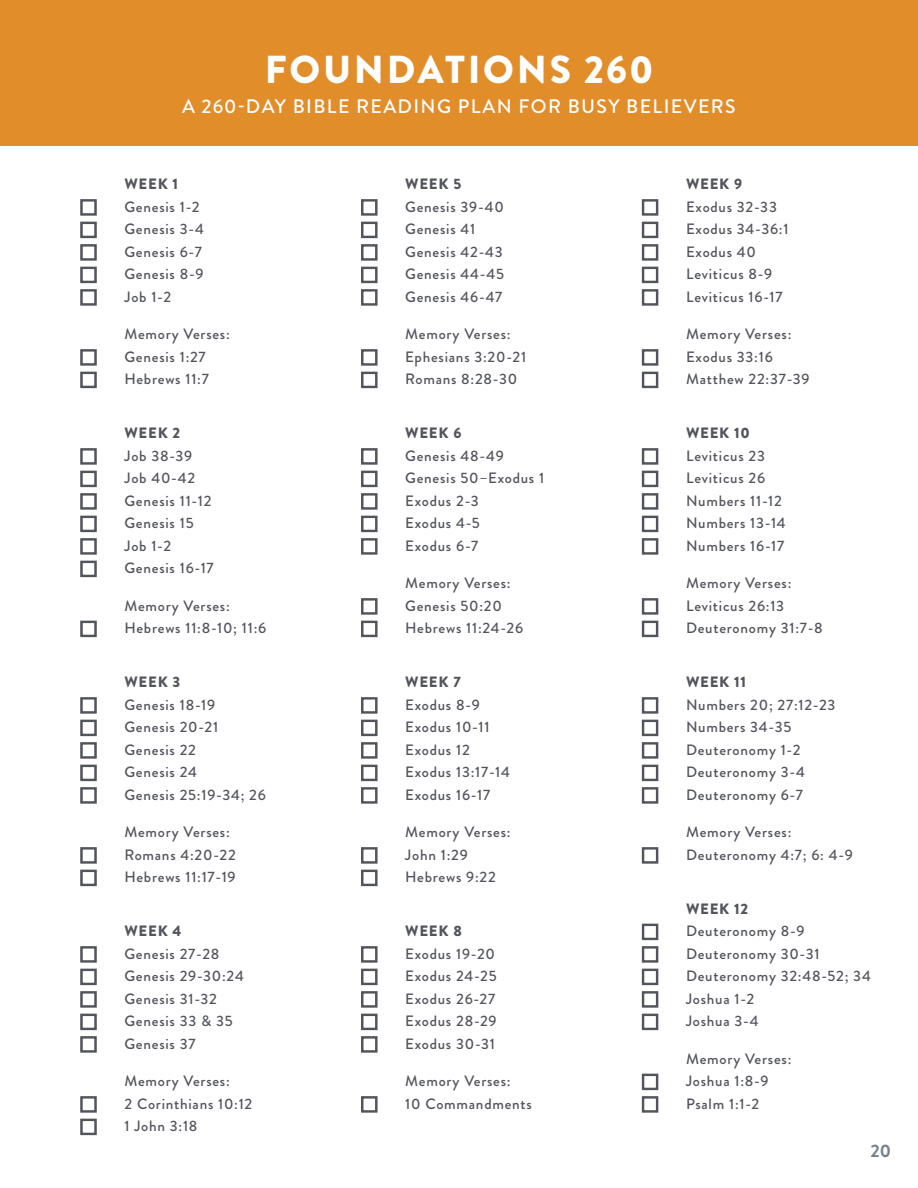
<style>
.page{position:relative;width:918px;height:1188px;background:#fff}
.page>*{position:absolute;margin:0;border:0;box-sizing:border-box;transform-origin:0 0}
.t1{font:900 39px "Brandon Grotesque";letter-spacing:.07em;color:#fff}
.t2{font:500 19.5px "Brandon Grotesque";letter-spacing:.07em;color:#fff}
.t3{font:700 18px "Brandon Grotesque";color:#78818b}
.t4{font:500 15px/22.5px "Brandon Grotesque";letter-spacing:.05em;color:#53555c}
.t5{font:900 15px "Brandon Grotesque";letter-spacing:.05em;color:#53555c}
</style>
<div class="page">
<div style="left:0;top:0;width:918px;height:146px;background:#e18d2a"></div>
<h1 class="t1" style="left:265px;top:42px;width:390px">FOUNDATIONS 260</h1>
<h2 class="t2" style="left:182px;top:93px;width:555px">A 260-DAY BIBLE READING PLAN FOR BUSY BELIEVERS</h2>
<p class="t5" style="left:124px;top:174px;width:55px">WEEK 1</p>
<p class="t4" style="left:124px;top:196px;width:81px">Genesis 1-2<br>Genesis 3-4<br>Genesis 6-7<br>Genesis 8-9<br>Job 1-2</p>
<p class="t4" style="left:124px;top:323px;width:107px">Memory Verses:<br>Genesis 1:27<br>Hebrews 11:7</p>
<p class="t5" style="left:124px;top:423px;width:57px">WEEK 2</p>
<p class="t4" style="left:124px;top:445px;width:91px">Job 38-39<br>Job 40-42<br>Genesis 11-12<br>Genesis 15<br>Job 1-2<br>Genesis 16-17</p>
<p class="t4" style="left:124px;top:595px;width:143px">Memory Verses:<br>Hebrews 11:8-10; 11:6</p>
<p class="t5" style="left:124px;top:672px;width:57px">WEEK 3</p>
<p class="t4" style="left:124px;top:694px;width:143px">Genesis 18-19<br>Genesis 20-21<br>Genesis 22<br>Genesis 24<br>Genesis 25:19-34; 26</p>
<p class="t4" style="left:124px;top:821px;width:113px">Memory Verses:<br>Romans 4:20-22<br>Hebrews 11:17-19</p>
<p class="t5" style="left:124px;top:921px;width:59px">WEEK 4</p>
<p class="t4" style="left:124px;top:943px;width:121px">Genesis 27-28<br>Genesis 29-30:24<br>Genesis 31-32<br>Genesis 33 &amp; 35<br>Genesis 37</p>
<p class="t4" style="left:124px;top:1070px;width:129px">Memory Verses:<br>2 Corinthians 10:12<br>1 John 3:18</p>
<p class="t5" style="left:405px;top:174px;width:58px">WEEK 5</p>
<p class="t4" style="left:405px;top:196px;width:100px">Genesis 39-40<br>Genesis 41<br>Genesis 42-43<br>Genesis 44-45<br>Genesis 46-47</p>
<p class="t4" style="left:405px;top:323px;width:122px">Memory Verses:<br>Ephesians 3:20-21<br>Romans 8:28-30</p>
<p class="t5" style="left:405px;top:423px;width:58px">WEEK 6</p>
<p class="t4" style="left:405px;top:445px;width:140px">Genesis 48-49<br>Genesis 50–Exodus 1<br>Exodus 2-3<br>Exodus 4-5<br>Exodus 6-7</p>
<p class="t4" style="left:405px;top:572px;width:119px">Memory Verses:<br>Genesis 50:20<br>Hebrews 11:24-26</p>
<p class="t5" style="left:405px;top:672px;width:57px">WEEK 7</p>
<p class="t4" style="left:405px;top:694px;width:106px">Exodus 8-9<br>Exodus 10-11<br>Exodus 12<br>Exodus 13:17-14<br>Exodus 16-17</p>
<p class="t4" style="left:405px;top:821px;width:107px">Memory Verses:<br>John 1:29<br>Hebrews 9:22</p>
<p class="t5" style="left:405px;top:921px;width:58px">WEEK 8</p>
<p class="t4" style="left:405px;top:943px;width:93px;text-align:justify">Exodus 19-20<br>Exodus 24-25<br>Exodus 26-27<br>Exodus 28-29<br>Exodus 30-31</p>
<p class="t4" style="left:405px;top:1070px;width:128px">Memory Verses:<br>10 Commandments</p>
<p class="t5" style="left:686px;top:174px;width:58px">WEEK 9</p>
<p class="t4" style="left:686px;top:196px;width:104px">Exodus 32-33<br>Exodus 34-36:1<br>Exodus 40<br>Leviticus 8-9<br>Leviticus 16-17</p>
<p class="t4" style="left:686px;top:323px;width:125px">Memory Verses:<br>Exodus 33:16<br>Matthew 22:37-39</p>
<p class="t5" style="left:686px;top:423px;width:65px">WEEK 10</p>
<p class="t4" style="left:686px;top:445px;width:101px">Leviticus 23<br>Leviticus 26<br>Numbers 11-12<br>Numbers 13-14<br>Numbers 16-17</p>
<p class="t4" style="left:686px;top:572px;width:138px">Memory Verses:<br>Leviticus 26:13<br>Deuteronomy 31:7-8</p>
<p class="t5" style="left:686px;top:672px;width:62px">WEEK 11</p>
<p class="t4" style="left:686px;top:694px;width:151px">Numbers 20; 27:12-23<br>Numbers 34-35<br>Deuteronomy 1-2<br>Deuteronomy 3-4<br>Deuteronomy 6-7</p>
<p class="t4" style="left:686px;top:821px;width:168px">Memory Verses:<br>Deuteronomy 4:7; 6: 4-9</p>
<p class="t5" style="left:686px;top:898px;width:64px">WEEK 12</p>
<p class="t4" style="left:686px;top:920px;width:186px">Deuteronomy 8-9<br>Deuteronomy 30-31<br>Deuteronomy 32:48-52; 34<br>Joshua 1-2<br>Joshua 3-4</p>
<p class="t4" style="left:686px;top:1048px;width:107px">Memory Verses:<br>Joshua 1:8-9<br>Psalm 1:1-2</p>
<p class="t3" style="left:870px;top:1138px;width:22px">20</p>
</div>
